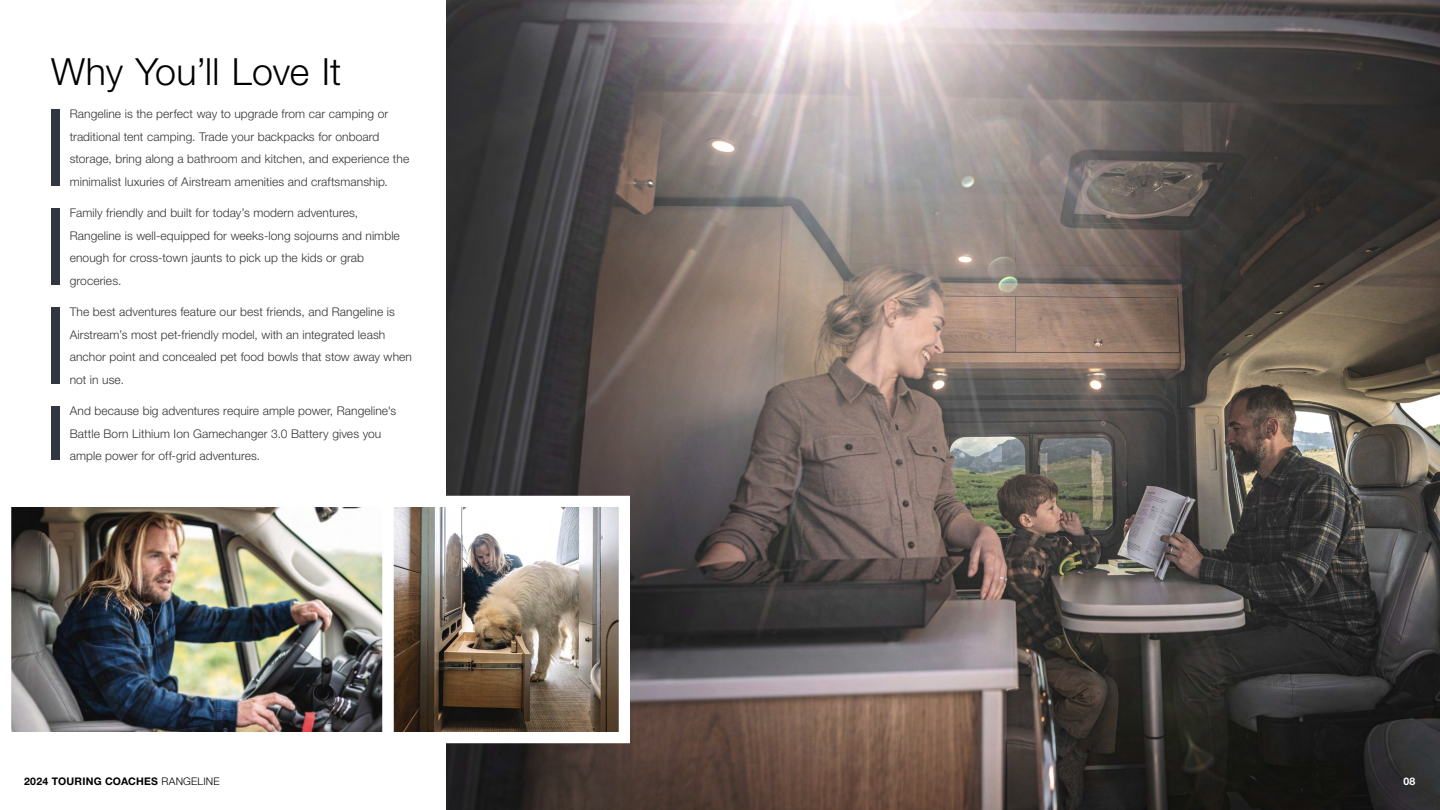
<style>
.page{position:relative;width:1440px;height:810px;background:#fff}
.page>*{position:absolute;margin:0;border:0;box-sizing:border-box;transform-origin:0 0}
.t1{font:300 37.5px "Helvetica Neue LT Std";color:#000}
.t2{font:300 12px/22.5px "Helvetica Neue LT Std";letter-spacing:.005em;color:#343433}
.t3{font:700 10.5px "Helvetica Neue LT Std";letter-spacing:.02em;color:#000}
.t4{font:700 10.5px "Helvetica Neue LT Std";color:#fff}
.s1{font-weight:300}
</style>
<div class="page">
<img style="left:446px;top:0;width:994px;height:810px">
<img style="left:11px;top:507px;width:366px;height:225px">
<img style="left:377px;top:490px;width:259px;height:259px">
<div style="left:51px;top:110px;width:9px;height:76px;background:#313640"></div>
<div style="left:51px;top:208px;width:9px;height:77px;background:#313640"></div>
<div style="left:51px;top:308px;width:9px;height:76px;background:#313640"></div>
<div style="left:51px;top:406px;width:9px;height:54px;background:#313640"></div>
<h1 class="t1" style="left:51px;top:49px;width:292px">Why You’ll Love It</h1>
<p class="t2" style="left:70px;top:102px;width:341px">Rangeline is the perfect way to upgrade from car camping or traditional tent camping. Trade your backpacks for onboard storage, bring along a bathroom and kitchen, and experience the minimalist luxuries of Airstream amenities and craftsmanship.</p>
<p class="t2" style="left:70px;top:201px;width:332px">Family friendly and built for today’s modern adventures, Rangeline is well-equipped for weeks-long sojourns and nimble enough for cross-town jaunts to pick up the kids or grab groceries.</p>
<p class="t2" style="left:70px;top:300px;width:344px">The best adventures feature our best friends, and Rangeline is Airstream’s most pet-friendly model, with an integrated leash anchor point and concealed pet food bowls that stow away when not in use.</p>
<p class="t2" style="left:70px;top:399px;width:328px">And because big adventures require ample power, Rangeline's<br>Battle Born Lithium Ion Gamechanger 3.0 Battery gives you ample power for off-grid adventures.</p>
<p class="t3" style="left:24px;top:775px;width:197px">2024 TOURING COACHES <span class="s1">RANGELINE</span></p>
<p class="t4" style="left:1403px;top:775px;width:14px">08</p>
</div>
